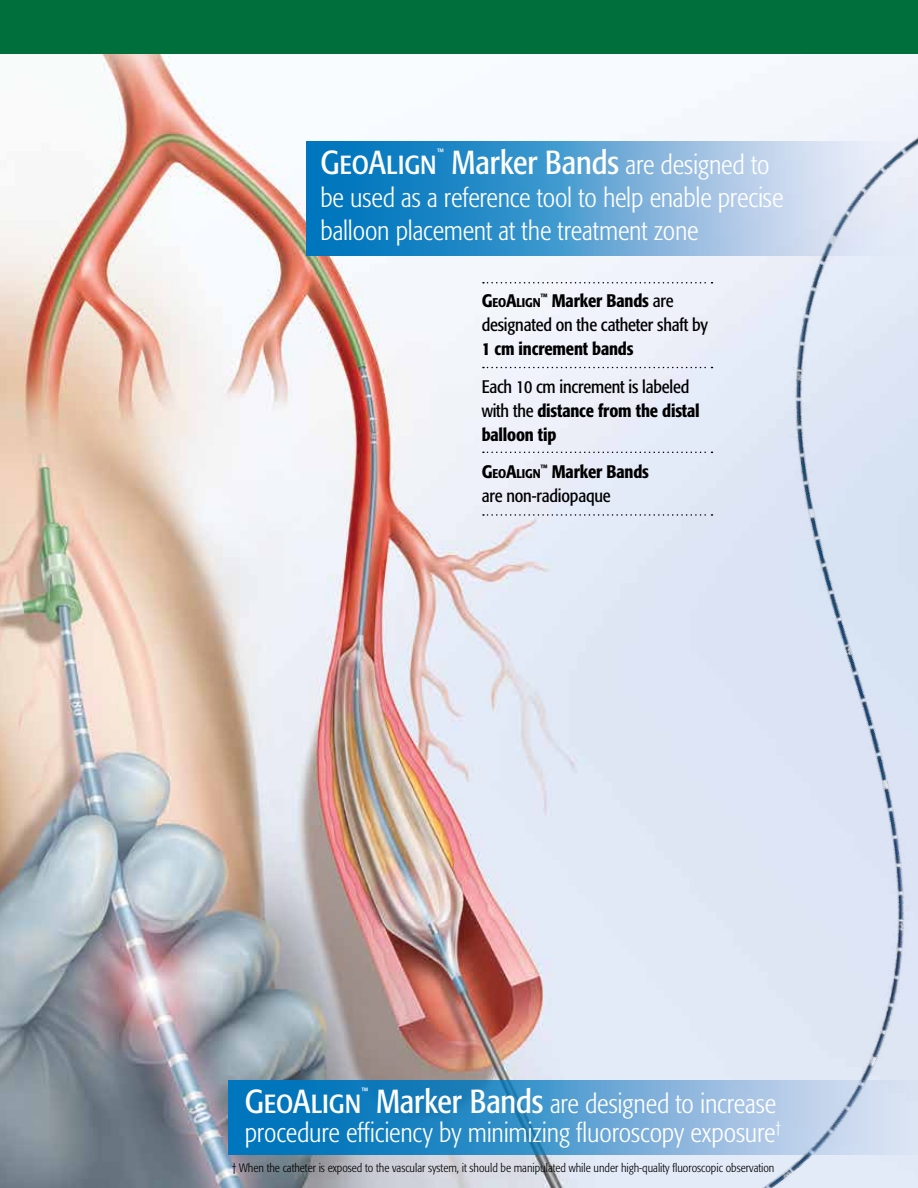
<style>
.page{position:relative;width:918px;height:1188px;background:#fff}
.page>*{position:absolute;margin:0;border:0;box-sizing:border-box;transform-origin:0 0}
.t1{font:condensed 33px "Formata";color:#fff}
.t2{font:300 condensed 27px/33px "Formata";letter-spacing:-.005em;color:#fff}
.t3{font:condensed 18px/24px "Formata";letter-spacing:-.01em;color:#000}
.t4{font:500 condensed 18px "Formata";letter-spacing:-.01em;color:#000}
.t5{font:500 condensed 12.6px "Formata";letter-spacing:-.005em;color:#000}
.t6{font:300 condensed 12px "Formata";color:#000}
.t7{font:condensed 10.5px "Formata";color:#fff}
.s1{font-weight:400;font-size:33px}
.s2{font-weight:500}
.s3{font-size:18px}
</style>
<div class="page">
<img style="left:0;top:54px;width:918px;height:1134px">
<img style="left:171px;top:86px;width:747px;height:1102px">
<div style="left:0;top:0;width:918px;height:54px;background:#006f3c"></div>
<svg style="left:307px;top:141px;width:609px;height:114px;background:#6dabd7"></svg>
<svg style="left:229px;top:1080px;width:689px;height:75px;background:#5da1d1"></svg>
<svg style="left:483px;top:514px;width:230px;height:2px"></svg>
<svg style="left:483px;top:452px;width:230px;height:1px"></svg>
<svg style="left:483px;top:367px;width:230px;height:1px"></svg>
<svg style="left:483px;top:282px;width:230px;height:2px"></svg>
<p class="t1" style="left:320px;top:143px;width:118px">GeoAlign</p>
<p class="t7" style="left:437px;top:146px;width:8px">™</p>
<p class="t2" style="left:320px;top:148px;width:464px;text-indent:131px"><span class="s1">Marker Bands</span> are designed to be used as a reference tool to help enable precise balloon placement at the treatment zone</p>
<p class="t3" style="left:482px;top:289px;width:228px;text-indent:59px"><sup>™</sup> <span class="s2">Marker Bands</span> are designated on the catheter shaft by</p>
<p class="t4" style="left:482px;top:338px;width:153px">1 cm increment bands</p>
<p class="t3" style="left:482px;top:374px;width:220px">Each 10 cm increment is labeled with the <span class="s2">distance from the distal balloon tip</span></p>
<p class="t5" style="left:482px;top:466px;width:60px"><span class="s3">G</span>EO<span class="s3">A</span>LIGN</p>
<p class="t5" style="left:482px;top:295px;width:60px"><span class="s3">G</span>EO<span class="s3">A</span>LIGN</p>
<p class="t3" style="left:482px;top:460px;width:169px;text-indent:59px"><sup>™</sup> <span class="s2">Marker Bands </span>are non-radiopaque</p>
<p class="t1" style="left:245px;top:1082px;width:118px">GeoAlign</p>
<p class="t7" style="left:362px;top:1085px;width:8px">™</p>
<p class="t2" style="left:245px;top:1090px;width:538px;line-height:28.5px;text-align:right"><span class="s1">Marker Bands</span> are designed to increase<br>procedure efficiency by minimizing fluoroscopy exposure<sup>†</sup></p>
<p class="t6" style="left:232px;top:1161px;width:544px">† When the catheter is exposed to the vascular system, it should be manipulated while under high-quality fluoroscopic observation</p>
</div>
